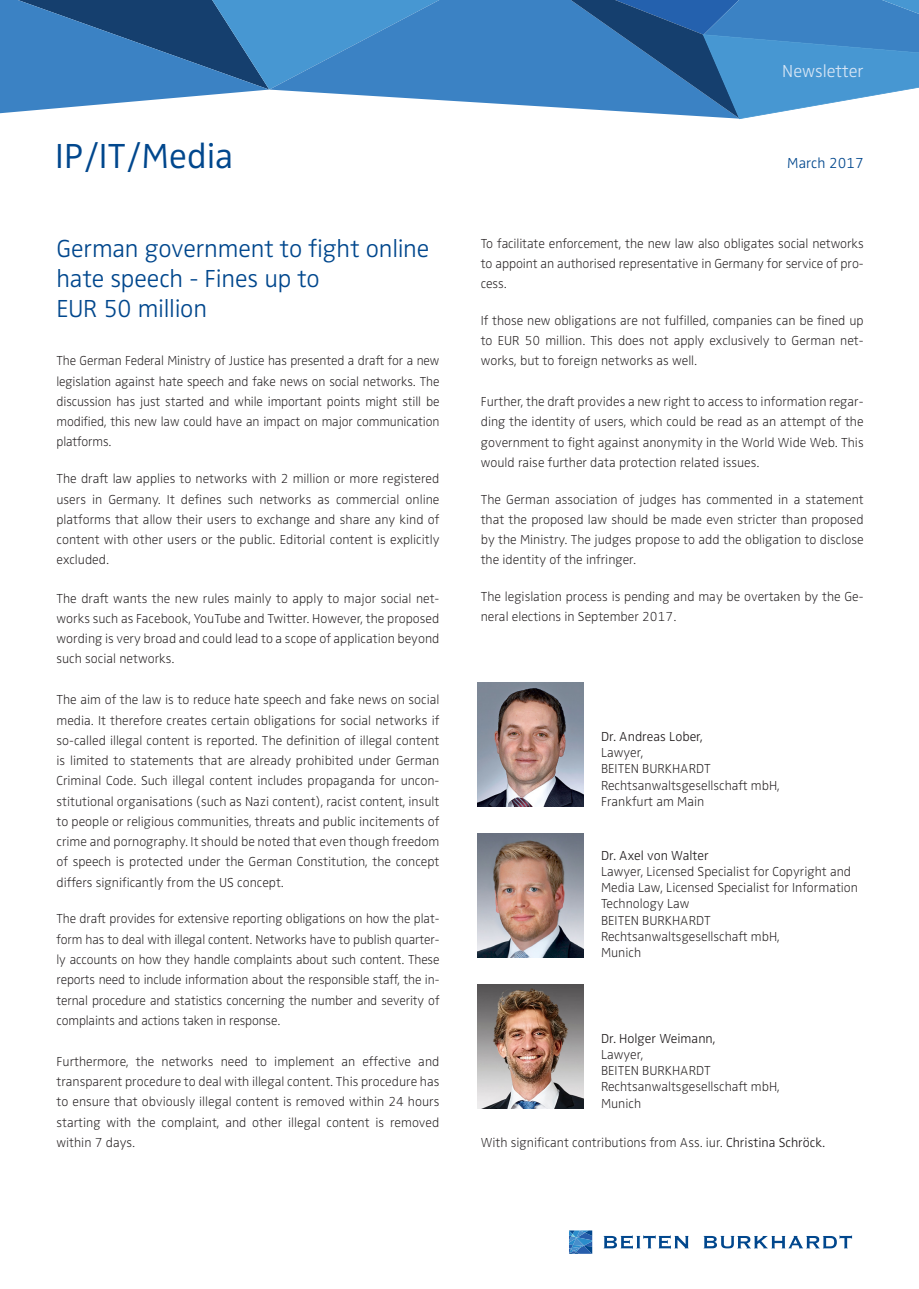
<style>
.page{position:relative;width:919px;height:1289px;background:#fff}
.page>*{position:absolute;margin:0;border:0;box-sizing:border-box;transform-origin:0 0}
.t1{font:300 36px "Zwo OT";color:#01478d}
._1-Überschrift_17_pt{font:300 25.5px/30px "Zwo OT";letter-spacing:-.01em;color:#01478d}
.t2{font:300 18px "Zwo OT";color:#d6e5f5}
.t3{font:300 15px "Zwo OT";color:#01478d}
.Fließtext_9_pt{font:300 expanded 13.5px/20.2px "Zwo OT";color:#231f20;text-align:justify}
.s1{font-stretch:normal}
</style>
<div class="page">
<div style="left:442px;top:0;width:128px;height:109px;background:#3b82c4"></div>
<svg style="left:0;top:0;width:442px;height:113px;background:#4f8abf"></svg>
<svg style="left:570px;top:0;width:348px;height:120px;background:#4b89c1"></svg>
<svg style="left:603px;top:1235px;width:85px;height:13px"></svg>
<svg style="left:569px;top:1230px;width:23px;height:23px"></svg>
<svg style="left:703px;top:1235px;width:149px;height:13px"></svg>
<img style="left:477px;top:682px;width:107px;height:124px">
<img style="left:477px;top:833px;width:107px;height:124px">
<img style="left:477px;top:984px;width:107px;height:124px">
<h1 class="t1" style="left:55px;top:135px;width:180px">IP/IT/Media</h1>
<p class="_1-Überschrift_17_pt" style="left:56px;top:234px;width:374px">German government to fight online hate speech - Fines up to</p>
<p class="_1-Überschrift_17_pt" style="left:56px;top:294px;width:152px">EUR 50 million</p>
<p class="Fließtext_9_pt" style="left:56px;top:351px;width:384px">The German Federal Ministry of Justice has presented a draft for a new legislation against hate speech and fake news on social networks. The discussion has just started and while important points might still be modified, this new law could have an impact on major communication platforms.</p>
<p class="Fließtext_9_pt" style="left:56px;top:469px;width:384px">The draft law applies to networks with 2 million or more registered users in Germany. It defines such networks as commercial online platforms that allow their users to exchange and share any kind of content with other users or the public. Editorial content is explicitly excluded.</p>
<p class="Fließtext_9_pt" style="left:56px;top:588px;width:384px">The draft wants the new rules mainly to apply to major social net&shy;works such as Facebook, YouTube and Twitter. However, the proposed wording is very broad and could lead to a scope of application beyond such social networks.</p>
<p class="Fließtext_9_pt" style="left:56px;top:690px;width:384px">The aim of the law is to reduce hate speech and fake news on social media. It therefore creates certain obligations for social networks if so-called illegal content is reported. The definition of illegal content is limited to statements that are already prohibited under German Criminal Code. Such illegal content includes propaganda for uncon&shy;stitutional organisations (such as Nazi content), racist content, insult to people or religious communities, threats and public incitements of crime and pornography. It should be noted that even though freedom of speech is protected under the German Constitution, the concept differs significantly from the US concept.</p>
<p class="Fließtext_9_pt" style="left:56px;top:909px;width:384px">The draft provides for extensive reporting obligations on how the plat&shy;form has to deal with illegal content. Networks have to publish quarter&shy;ly accounts on how they handle complaints about such content. These reports need to include information about the responsible staff, the in&shy;ternal procedure and statistics concerning the number and severity of complaints and actions taken in response.</p>
<p class="Fließtext_9_pt" style="left:56px;top:1051px;width:384px">Furthermore, the networks need to implement an effective and transparent procedure to deal with illegal content. This procedure has to ensure that obviously illegal content is removed within 24 hours</p>
<p class="Fließtext_9_pt" style="left:56px;top:1112px;width:384px">starting with the complaint, and other illegal content is removed within 7 days.</p>
<h3 class="t2" style="left:782px;top:60px;width:83px">Newsletter</h3>
<p class="t3" style="left:787px;top:154px;width:78px">March 2017</p>
<p class="Fließtext_9_pt" style="left:480px;top:233px;width:384px">To facilitate enforcement, the new law also obligates social networks to appoint an authorised representative in Germany for service of pro&shy;cess.</p>
<p class="Fließtext_9_pt" style="left:480px;top:311px;width:384px">If those new obligations are not fulfilled, companies can be fined up to EUR 50 million. This does not apply exclusively to German net&shy;works, but to foreign networks as well.</p>
<p class="Fließtext_9_pt" style="left:480px;top:392px;width:384px">Further, the draft provides a new right to access to information regar&shy;ding the identity of users, which could be read as an attempt of the government to fight against anonymity in the World Wide Web. This would raise further data protection related issues.</p>
<p class="Fließtext_9_pt" style="left:480px;top:489px;width:384px">The German association of judges has commented in a statement that the proposed law should be made even stricter than proposed by the Ministry. The judges propose to add the obligation to disclose the identity of the infringer.</p>
<p class="Fließtext_9_pt" style="left:480px;top:587px;width:384px">The legislation process is pending and may be overtaken by the Ge&shy;neral elections in September 2017.</p>
<p class="Fließtext_9_pt" style="left:601px;top:728px;width:180px;line-height:16.2px;text-align:left"><span class="s1">Dr. Andreas Lober,<br></span>Lawyer,<br>BEITEN BURKHARDT<br>Rechtsanwaltsgesellschaft mbH,<br>Frankfurt am Main</p>
<p class="Fließtext_9_pt" style="left:601px;top:847px;width:258px;line-height:16.2px;text-align:left"><span class="s1">Dr. Axel von Walter<br></span>Lawyer, Licensed Specialist for Copyright and<br>Media Law, Licensed Specialist for Information<br>Technology Law<br>BEITEN BURKHARDT<br>Rechtsanwaltsgesellschaft mbH,<br>Munich</p>
<p class="Fließtext_9_pt" style="left:601px;top:1030px;width:180px;line-height:16.4px;text-align:left"><span class="s1">Dr. Holger Weimann,<br></span>Lawyer,<br>BEITEN BURKHARDT<br>Rechtsanwaltsgesellschaft mbH,<br>Munich</p>
<p class="Fließtext_9_pt" style="left:480px;top:1132px;width:346px">With significant contributions from Ass. iur. <span class="s1">Christina Schröck.</span></p>
</div>
